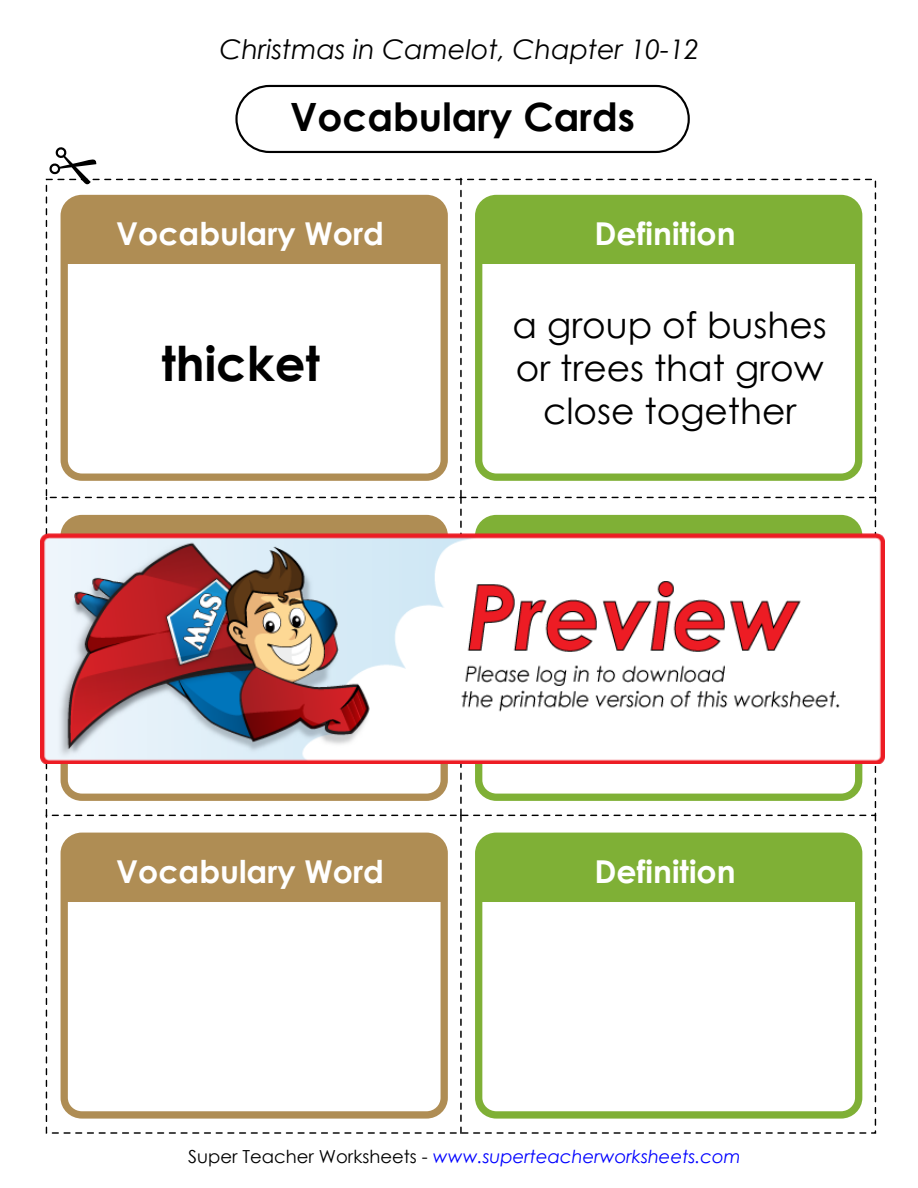
<style>
.page{position:relative;width:918px;height:1188px;background:#fff}
.page>*{position:absolute;margin:0;border:0;box-sizing:border-box;transform-origin:0 0}
.t1{font:700 48px "Century Gothic 2";color:#000}
.t2{font:700 39px "Century Gothic 2";color:#000}
.t3{font:36px/43.2px "Century Gothic 2";color:#000;text-align:center}
.t4{font:700 31.5px "Century Gothic 2";color:#fff}
.t5{font:italic 27px "Century Gothic 2";color:#000}
.t6{font:italic 18px "Century Gothic 2";color:#00f}
.s1{font-style:normal;color:#000}
</style>
<div class="page">
<div style="left:235px;top:85px;width:455px;height:68px;border:2px solid #000;border-radius:33px"></div>
<div style="left:61px;top:195px;width:387px;height:286px;border:7px solid #af8d54;border-radius:17px"></div>
<div style="left:475px;top:195px;width:387px;height:286px;border:7px solid #7fb036;border-radius:17px"></div>
<svg style="left:47px;top:148px;width:50px;height:37px"></svg>
<div style="left:64px;top:198px;width:380px;height:66px;background:#af8d54"></div>
<div style="left:479px;top:198px;width:380px;height:66px;background:#7fb036"></div>
<div style="left:61px;top:515px;width:387px;height:286px;border:7px solid #af8d54;border-radius:17px"></div>
<div style="left:475px;top:515px;width:387px;height:286px;border:7px solid #7fb036;border-radius:17px"></div>
<div style="left:64px;top:518px;width:380px;height:15px;background:#af8d54"></div>
<div style="left:479px;top:518px;width:380px;height:15px;background:#7fb036"></div>
<svg style="left:460px;top:178px;width:2px;height:956px"></svg>
<div style="left:61px;top:833px;width:387px;height:286px;border:7px solid #af8d54;border-radius:17px"></div>
<div style="left:475px;top:833px;width:387px;height:286px;border:7px solid #7fb036;border-radius:17px"></div>
<div style="left:64px;top:836px;width:380px;height:66px;background:#af8d54"></div>
<div style="left:479px;top:836px;width:380px;height:66px;background:#7fb036"></div>
<img style="left:40px;top:533px;width:844px;height:231px">
<h3 class="t5" style="left:220px;top:30px;width:481px">Christmas in Camelot, Chapter 10-12</h3>
<h2 class="t2" style="left:290px;top:87px;width:346px">Vocabulary Cards</h2>
<h3 class="t4" style="left:116px;top:210px;width:269px">Vocabulary Word</h3>
<h3 class="t4" style="left:595px;top:210px;width:143px">Definition</h3>
<h1 class="t1" style="left:162px;top:327px;width:160px">thicket</h1>
<h3 class="t3" style="left:513px;top:303px;width:316px">a group of bushes or trees that grow close together</h3>
<h3 class="t4" style="left:116px;top:848px;width:269px">Vocabulary Word</h3>
<h3 class="t4" style="left:595px;top:848px;width:143px">Definition</h3>
<p class="t6" style="left:188px;top:1144px;width:554px"><span class="s1">Super Teacher Worksheets -</span> www.superteacherworksheets.com</p>
</div>
